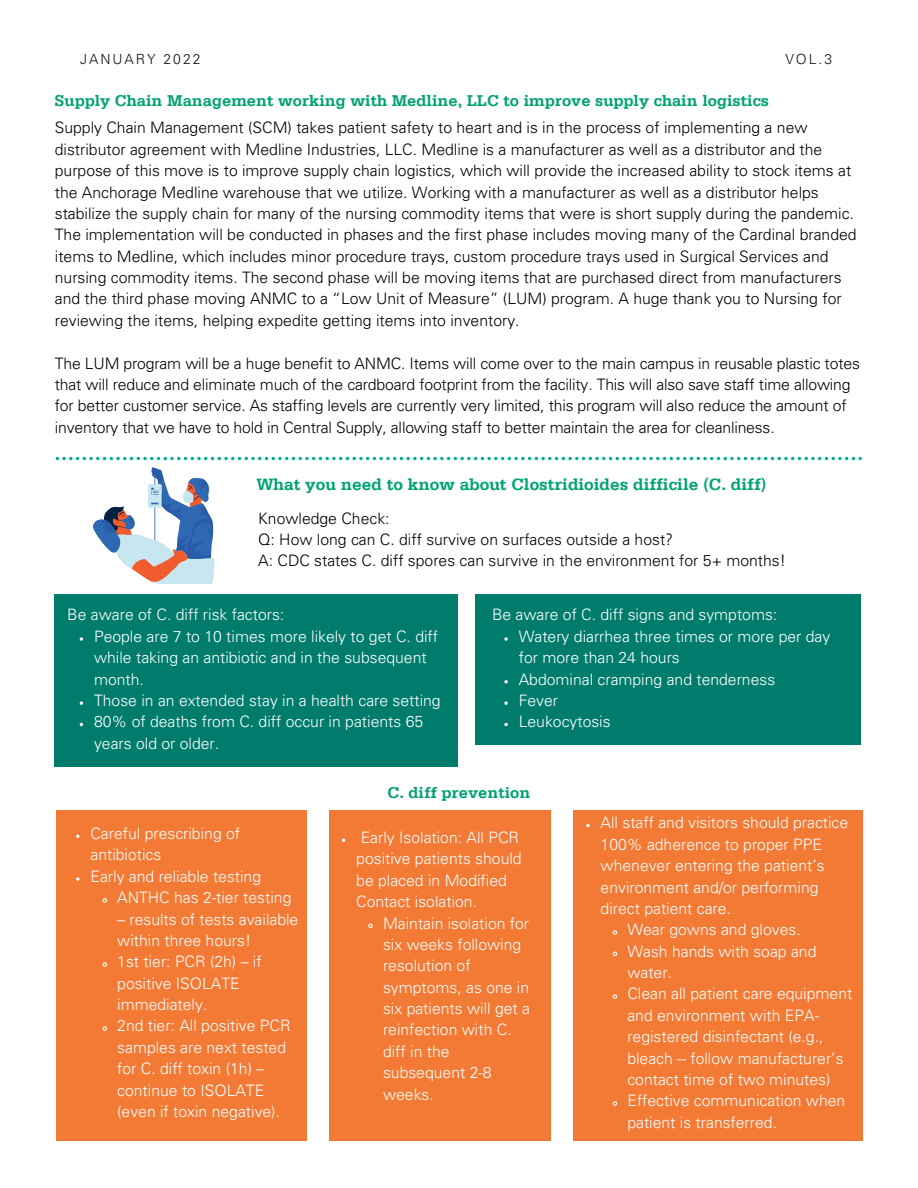
<style>
.page{position:relative;width:918px;height:1188px;background:#fff}
.page>*{position:absolute;margin:0;border:0;box-sizing:border-box;transform-origin:0 0}
.t1{font:700 17.25px "Serifa LT";color:#00a274}
.t2{font:700 16.5px "Serifa LT";color:#00a274}
.t3{font:300 15.75px/21.3px "Univers LT Std";color:#000}
.t4{font:300 15.75px/21.3px "Univers LT Std";color:#fff}
.t5{font:300 13.95px "Univers LT Std";letter-spacing:.14em;color:#141414}
</style>
<div class="page">
<svg style="left:56px;top:457px;width:806px;height:3px"></svg>
<div style="left:55px;top:594px;width:403px;height:172px;background:#007c6c"></div>
<div style="left:475px;top:594px;width:386px;height:151px;background:#007c6c"></div>
<svg style="left:92px;top:467px;width:122px;height:117px"></svg>
<div style="left:56px;top:810px;width:251px;height:331px;background:#f37a35"></div>
<svg style="left:80px;top:637px;width:3px;height:4px"></svg>
<svg style="left:80px;top:701px;width:3px;height:4px"></svg>
<svg style="left:504px;top:637px;width:4px;height:4px"></svg>
<svg style="left:504px;top:680px;width:4px;height:3px"></svg>
<svg style="left:504px;top:701px;width:4px;height:4px"></svg>
<svg style="left:504px;top:723px;width:4px;height:3px"></svg>
<svg style="left:76px;top:877px;width:3px;height:4px"></svg>
<svg style="left:102px;top:898px;width:5px;height:5px"></svg>
<svg style="left:102px;top:962px;width:5px;height:5px"></svg>
<svg style="left:102px;top:1026px;width:5px;height:5px"></svg>
<div style="left:330px;top:810px;width:221px;height:331px;background:#f37a35"></div>
<svg style="left:368px;top:923px;width:5px;height:5px"></svg>
<div style="left:574px;top:810px;width:289px;height:331px;background:#f37a35"></div>
<svg style="left:586px;top:824px;width:4px;height:3px"></svg>
<svg style="left:612px;top:930px;width:6px;height:5px"></svg>
<svg style="left:612px;top:951px;width:6px;height:5px"></svg>
<svg style="left:612px;top:994px;width:6px;height:5px"></svg>
<svg style="left:612px;top:1101px;width:6px;height:5px"></svg>
<p class="t5" style="left:80px;top:54px;width:122px">JANUARY 2022</p>
<p class="t5" style="left:785px;top:54px;width:48px">VOL.3</p>
<p class="t2" style="left:55px;top:95px;width:716px">Supply Chain Management working with Medline, LLC to improve supply chain logistics</p>
<p class="t3" style="left:55px;top:119px;width:803px">Supply Chain Management (SCM) takes patient safety to heart and is in the process of implementing a new distributor agreement with Medline Industries, LLC. Medline is a manufacturer as well as a distributor and the purpose of this move is to improve supply chain logistics, which will provide the increased ability to stock items at the Anchorage Medline warehouse that we utilize. Working with a manufacturer as well as a distributor helps stabilize the supply chain for many of the nursing commodity items that were is short supply during the pandemic.<br>The implementation will be conducted in phases and the first phase includes moving many of the Cardinal branded items to Medline, which includes minor procedure trays, custom procedure trays used in Surgical Services and nursing commodity items. The second phase will be moving items that are purchased direct from manufacturers and the third phase moving ANMC to a “Low Unit of Measure” (LUM) program. A huge thank you to Nursing for reviewing the items, helping expedite getting items into inventory.</p>
<p class="t3" style="left:55px;top:354px;width:807px">The LUM program will be a huge benefit to ANMC. Items will come over to the main campus in reusable plastic totes that will reduce and eliminate much of the cardboard footprint from the facility. This will also save staff time allowing for better customer service. As staffing levels are currently very limited, this program will also reduce the amount of inventory that we have to hold in Central Supply, allowing staff to better maintain the area for cleanliness.</p>
<p class="t1" style="left:256px;top:478px;width:512px">What you need to know about Clostridioides difficile (C. diff)</p>
<p class="t3" style="left:258px;top:509px;width:133px">Knowledge Check:</p>
<p class="t3" style="left:258px;top:531px;width:416px">Q: How long can C. diff survive on surfaces outside a host?</p>
<p class="t3" style="left:258px;top:552px;width:529px">A: CDC states C. diff spores can survive in the environment for 5+ months!</p>
<p class="t4" style="left:67px;top:606px;width:219px">Be aware of C. diff risk factors:</p>
<p class="t4" style="left:94px;top:628px;width:345px">People are 7 to 10 times more likely to get C. diff while taking an antibiotic and in the subsequent month.</p>
<p class="t4" style="left:94px;top:692px;width:348px">Those in an extended stay in a health care setting</p>
<p class="t4" style="left:94px;top:713px;width:331px">80% of deaths from C. diff occur in patients 65 years old or older.</p>
<p class="t4" style="left:492px;top:606px;width:287px">Be aware of C. diff signs and symptoms:</p>
<p class="t4" style="left:519px;top:628px;width:313px">Watery diarrhea three times or more per day for more than 24 hours</p>
<p class="t4" style="left:519px;top:670px;width:258px">Abdominal cramping and tenderness</p>
<p class="t4" style="left:519px;top:692px;width:41px">Fever</p>
<p class="t4" style="left:519px;top:713px;width:93px">Leukocytosis</p>
<p class="t4" style="left:90px;top:825px;width:151px">Careful prescribing of antibiotics</p>
<p class="t4" style="left:90px;top:868px;width:172px">Early and reliable testing</p>
<p class="t4" style="left:117px;top:889px;width:176px">ANTHC has 2-tier testing</p>
<p class="t4" style="left:117px;top:910px;width:183px">– results of tests available within three hours!</p>
<p class="t4" style="left:117px;top:953px;width:146px">1st tier: PCR (2h) – if positive ISOLATE immediately.</p>
<p class="t4" style="left:117px;top:1017px;width:175px">2nd tier: All positive PCR samples are next tested for C. diff toxin (1h) – continue to ISOLATE (even if toxin negative).</p>
<p class="t2" style="left:388px;top:787px;width:144px">C. diff prevention</p>
<p class="t4" style="left:356px;top:829px;width:167px">Early Isolation: All PCR positive patients should be placed in Modified<br>Contact isolation.</p>
<p class="t4" style="left:383px;top:914px;width:149px">Maintain isolation for six weeks following resolution of symptoms, as one in six patients will get a reinfection with C. diff in the subsequent 2-8 weeks.</p>
<p class="t4" style="left:601px;top:814px;width:249px">All staff and visitors should practice<br>100% adherence to proper PPE whenever entering the patient’s environment and/or performing direct patient care.</p>
<p class="t4" style="left:627px;top:921px;width:175px">Wear gowns and gloves.</p>
<p class="t4" style="left:627px;top:942px;width:191px">Wash hands with soap and water.</p>
<p class="t4" style="left:627px;top:985px;width:226px">Clean all patient care equipment and environment with EPA&shy;registered disinfectant (e.g., bleach -- follow manufacturer’s contact time of two minutes)</p>
<p class="t4" style="left:627px;top:1092px;width:219px">Effective communication when patient is transferred.</p>
</div>
